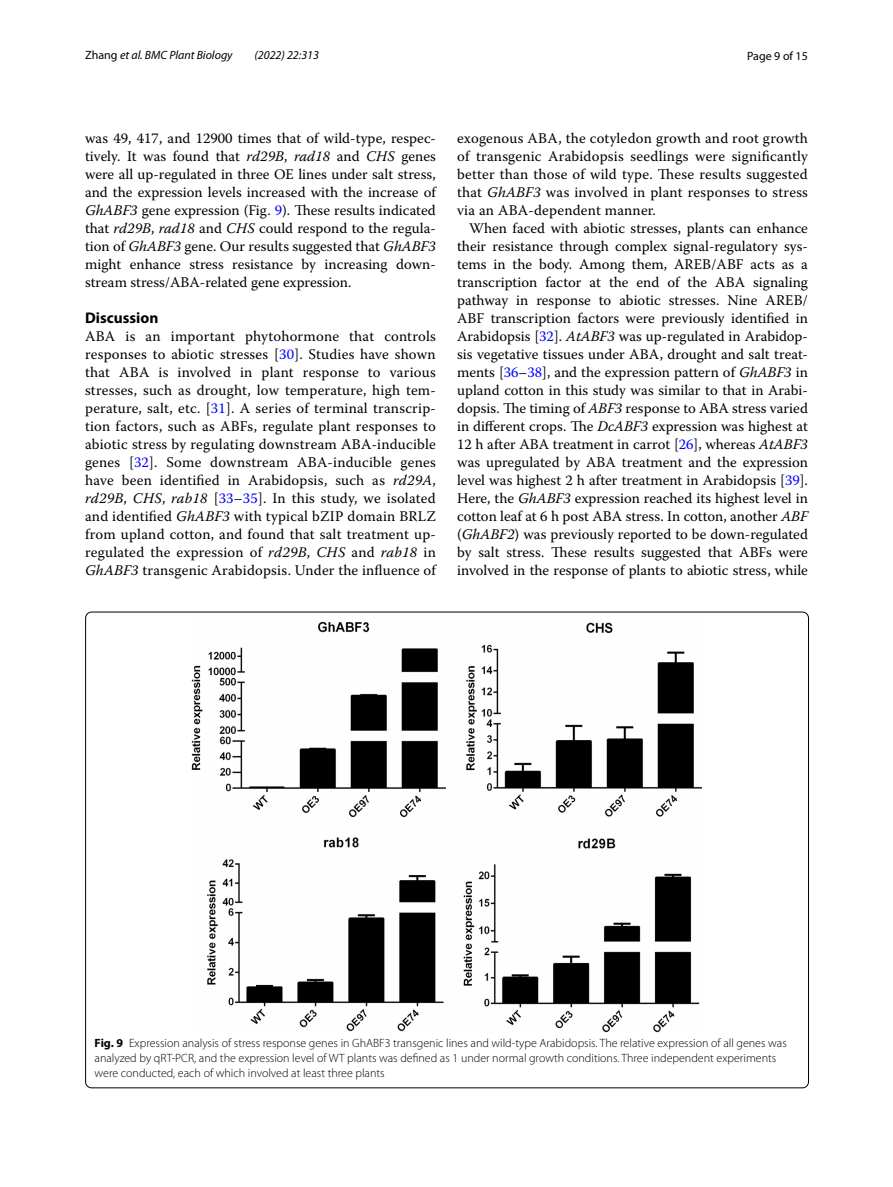
<style>
.page{position:relative;width:893px;height:1187px;background:#fff}
.page>*{position:absolute;margin:0;border:0;box-sizing:border-box;transform-origin:0 0}
.t1{font:700 15.45px "Myriad Pro";color:#000}
.t2{font:14.7px/18px "Warnock Pro";letter-spacing:.01em;color:#000;text-align:justify}
.t3{font:300 12px/15px "Myriad Pro";color:#000}
.t4{font:italic 12px "Myriad Pro";color:#000}
.t5{font:12px "Myriad Pro";color:#000}
.s1{font-style:normal}
.s2{font-style:italic}
.s3{color:#00f}
.s4{font-weight:700}
</style>
<div class="page">
<img style="left:192px;top:621px;width:510px;height:411px">
<p class="t4" style="left:85px;top:48px;width:149px"><span class="s1">Zhang</span> et al. BMC Plant Biology</p>
<p class="t4" style="left:254px;top:48px;width:66px">(2022) 22:313</p>
<p class="t5" style="left:747px;top:48px;width:62px">Page 9 of 15</p>
<p class="t2" style="left:85px;top:128px;width:352px">was 49, 417, and 12900 times that of wild-type, respec&shy;tively. It was found that <span class="s2">rd29B</span>, <span class="s2">rad18</span> and <span class="s2">CHS</span> genes were all up-regulated in three OE lines under salt stress, and the expression levels increased with the increase of <span class="s2">GhABF3</span> gene expression (Fig. <span class="s3">9</span>). These results indicated that <span class="s2">rd29B</span>, <span class="s2">rad18</span> and <span class="s2">CHS</span> could respond to the regula&shy;tion of <span class="s2">GhABF3</span> gene. Our results suggested that <span class="s2">GhABF3 </span>might enhance stress resistance by increasing down&shy;stream stress/ABA-related gene expression.</p>
<p class="t1" style="left:85px;top:307px;width:75px">Discussion</p>
<p class="t2" style="left:85px;top:326px;width:352px">ABA is an important phytohormone that controls responses to abiotic stresses [<span class="s3">30</span>]. Studies have shown that ABA is involved in plant response to various stresses, such as drought, low temperature, high tem&shy;perature, salt, etc. [<span class="s3">31</span>]. A series of terminal transcrip&shy;tion factors, such as ABFs, regulate plant responses to abiotic stress by regulating downstream ABA-inducible genes [<span class="s3">32</span>]. Some downstream ABA-inducible genes have been identified in Arabidopsis, such as <span class="s2">rd29A</span>, <span class="s2">rd29B</span>, <span class="s2">CHS</span>, <span class="s2">rab18</span> [<span class="s3">33</span>–<span class="s3">35</span>]. In this study, we isolated and identified <span class="s2">GhABF3</span> with typical bZIP domain BRLZ from upland cotton, and found that salt treatment up&shy;regulated the expression of <span class="s2">rd29B</span>, <span class="s2">CHS</span> and <span class="s2">rab18</span> in <span class="s2">GhABF3</span> transgenic Arabidopsis. Under the influence of</p>
<p class="t2" style="left:457px;top:128px;width:352px">exogenous ABA, the cotyledon growth and root growth of transgenic Arabidopsis seedlings were significantly better than those of wild type. These results suggested that <span class="s2">GhABF3</span> was involved in plant responses to stress via an ABA-dependent manner.</p>
<p class="t2" style="left:457px;top:218px;width:352px;text-indent:12px">When faced with abiotic stresses, plants can enhance their resistance through complex signal-regulatory sys&shy;tems in the body. Among them, AREB/ABF acts as a transcription factor at the end of the ABA signaling pathway in response to abiotic stresses. Nine AREB/ ABF transcription factors were previously identified in Arabidopsis [<span class="s3">32</span>]. <span class="s2">AtABF3</span> was up-regulated in Arabidop&shy;sis vegetative tissues under ABA, drought and salt treat&shy;ments [<span class="s3">36</span>–<span class="s3">38</span>], and the expression pattern of <span class="s2">GhABF3</span> in upland cotton in this study was similar to that in Arabi&shy;dopsis. The timing of <span class="s2">ABF3</span> response to ABA stress varied in different crops. The <span class="s2">DcABF3</span> expression was highest at 12 h after ABA treatment in carrot [<span class="s3">26</span>], whereas <span class="s2">AtABF3 </span>was upregulated by ABA treatment and the expression level was highest 2 h after treatment in Arabidopsis [<span class="s3">39</span>].<br>Here, the <span class="s2">GhABF3</span> expression reached its highest level in cotton leaf at 6 h post ABA stress. In cotton, another <span class="s2">ABF </span>(<span class="s2">GhABF2</span>) was previously reported to be down-regulated by salt stress. These results suggested that ABFs were involved in the response of plants to abiotic stress, while</p>
<p class="t3" style="left:95px;top:1035px;width:694px"><span class="s4">Fig. 9</span> Expression analysis of stress response genes in GhABF3 transgenic lines and wild-type Arabidopsis. The relative expression of all genes was analyzed by qRT-PCR, and the expression level of WT plants was defined as 1 under normal growth conditions. Three independent experiments were conducted, each of which involved at least three plants</p>
</div>
